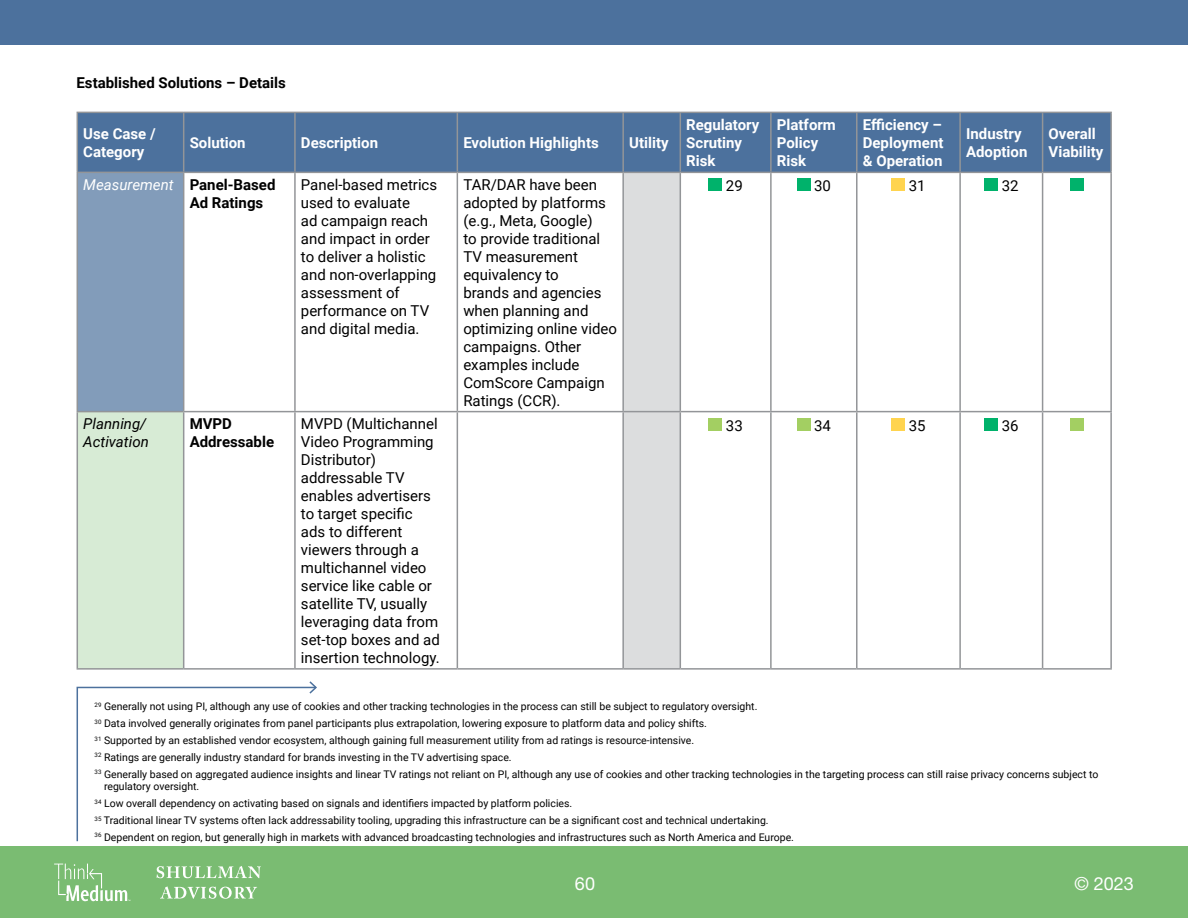
<style>
.page{position:relative;width:1188px;height:918px;background:#fff}
.page>*{position:absolute;margin:0;border:0;box-sizing:border-box;transform-origin:0 0}
.t1{font:18px "Helvetica Neue LT 55 Rm";color:#fff}
.t2{font:15px/18px "Roboto";color:#000}
.t3{font:700 15px/18px "Roboto";color:#fff}
.t4{font:700 15px/18px "Roboto";color:#000}
.t5{font:italic 15px/18px "Roboto";color:#000}
.t6{font:10.5px/16.8px "Roboto";color:#000}
.s1{font-weight:400;font-style:italic;color:#fff}
</style>
<div class="page">
<div style="left:0;top:0;width:1188px;height:45px;background:#4c719d"></div>
<div style="left:0;top:847px;width:1188px;height:71px;background:#7abc72"></div>
<img style="left:157px;top:866px;width:104px;height:12px">
<svg style="left:54px;top:863px;width:77px;height:38px"></svg>
<div style="left:78px;top:113px;width:1032px;height:59px;background:#4c719d"></div>
<div style="left:77px;top:172px;width:107px;height:240px;background:#829cba"></div>
<svg style="left:184px;top:173px;width:926px;height:495px"></svg>
<div style="left:624px;top:173px;width:56px;height:495px;background:#dcddde"></div>
<div style="left:77px;top:412px;width:107px;height:257px;background:#d7ebd5"></div>
<hr style="left:77px;top:112px;width:107px;height:1px;background:#939598">
<hr style="left:77px;top:113px;width:1px;height:59px;background:#939598">
<hr style="left:184px;top:112px;width:111px;height:1px;background:#939598">
<hr style="left:183px;top:113px;width:1px;height:59px;background:#939598">
<hr style="left:295px;top:112px;width:162px;height:1px;background:#939598">
<hr style="left:294px;top:113px;width:2px;height:59px;background:#939598">
<hr style="left:457px;top:112px;width:166px;height:1px;background:#939598">
<hr style="left:457px;top:113px;width:1px;height:59px;background:#939598">
<hr style="left:623px;top:112px;width:57px;height:1px;background:#939598">
<hr style="left:622px;top:113px;width:2px;height:59px;background:#939598">
<hr style="left:680px;top:112px;width:91px;height:1px;background:#939598">
<hr style="left:680px;top:113px;width:1px;height:59px;background:#939598">
<hr style="left:771px;top:112px;width:86px;height:1px;background:#939598">
<hr style="left:770px;top:113px;width:2px;height:59px;background:#939598">
<hr style="left:857px;top:112px;width:103px;height:1px;background:#939598">
<hr style="left:856px;top:113px;width:2px;height:59px;background:#939598">
<hr style="left:960px;top:112px;width:83px;height:1px;background:#939598">
<hr style="left:959px;top:113px;width:2px;height:59px;background:#939598">
<hr style="left:1043px;top:112px;width:69px;height:1px;background:#939598">
<hr style="left:1042px;top:113px;width:1px;height:59px;background:#939598">
<hr style="left:1110px;top:113px;width:2px;height:59px;background:#939598">
<hr style="left:77px;top:172px;width:107px;height:1px;background:#939598">
<hr style="left:77px;top:173px;width:1px;height:238px;background:#939598">
<hr style="left:184px;top:172px;width:111px;height:1px;background:#939598">
<hr style="left:183px;top:173px;width:1px;height:238px;background:#939598">
<hr style="left:295px;top:172px;width:162px;height:1px;background:#939598">
<hr style="left:294px;top:173px;width:2px;height:238px;background:#939598">
<hr style="left:457px;top:172px;width:166px;height:1px;background:#939598">
<hr style="left:457px;top:173px;width:1px;height:238px;background:#939598">
<hr style="left:623px;top:172px;width:57px;height:1px;background:#939598">
<hr style="left:622px;top:173px;width:2px;height:238px;background:#939598">
<hr style="left:680px;top:172px;width:91px;height:1px;background:#939598">
<hr style="left:680px;top:173px;width:1px;height:238px;background:#939598">
<hr style="left:771px;top:172px;width:86px;height:1px;background:#939598">
<hr style="left:770px;top:173px;width:2px;height:238px;background:#939598">
<hr style="left:857px;top:172px;width:103px;height:1px;background:#939598">
<hr style="left:856px;top:173px;width:2px;height:238px;background:#939598">
<hr style="left:960px;top:172px;width:83px;height:1px;background:#939598">
<hr style="left:959px;top:173px;width:2px;height:238px;background:#939598">
<hr style="left:1043px;top:172px;width:69px;height:1px;background:#939598">
<hr style="left:1042px;top:173px;width:1px;height:238px;background:#939598">
<hr style="left:1110px;top:173px;width:2px;height:238px;background:#939598">
<hr style="left:77px;top:411px;width:107px;height:1px;background:#939598">
<hr style="left:77px;top:412px;width:1px;height:256px;background:#939598">
<hr style="left:184px;top:411px;width:111px;height:1px;background:#939598">
<hr style="left:183px;top:412px;width:1px;height:256px;background:#939598">
<hr style="left:295px;top:411px;width:162px;height:1px;background:#939598">
<hr style="left:294px;top:412px;width:2px;height:256px;background:#939598">
<hr style="left:457px;top:411px;width:166px;height:1px;background:#939598">
<hr style="left:457px;top:412px;width:1px;height:256px;background:#939598">
<hr style="left:623px;top:411px;width:57px;height:1px;background:#939598">
<hr style="left:622px;top:412px;width:2px;height:256px;background:#939598">
<hr style="left:680px;top:411px;width:91px;height:1px;background:#939598">
<hr style="left:680px;top:412px;width:1px;height:256px;background:#939598">
<hr style="left:771px;top:411px;width:86px;height:1px;background:#939598">
<hr style="left:770px;top:412px;width:2px;height:256px;background:#939598">
<hr style="left:857px;top:411px;width:103px;height:1px;background:#939598">
<hr style="left:856px;top:412px;width:2px;height:256px;background:#939598">
<hr style="left:960px;top:411px;width:83px;height:1px;background:#939598">
<hr style="left:959px;top:412px;width:2px;height:256px;background:#939598">
<hr style="left:1043px;top:411px;width:69px;height:1px;background:#939598">
<hr style="left:1042px;top:412px;width:1px;height:256px;background:#939598">
<hr style="left:1110px;top:412px;width:2px;height:256px;background:#939598">
<hr style="left:77px;top:668px;width:107px;height:2px;background:#939598">
<hr style="left:184px;top:668px;width:111px;height:2px;background:#939598">
<hr style="left:295px;top:668px;width:162px;height:2px;background:#939598">
<hr style="left:457px;top:668px;width:166px;height:2px;background:#939598">
<hr style="left:623px;top:668px;width:57px;height:2px;background:#939598">
<hr style="left:680px;top:668px;width:91px;height:2px;background:#939598">
<hr style="left:771px;top:668px;width:86px;height:2px;background:#939598">
<hr style="left:857px;top:668px;width:103px;height:2px;background:#939598">
<hr style="left:960px;top:668px;width:83px;height:2px;background:#939598">
<hr style="left:1043px;top:668px;width:69px;height:2px;background:#939598">
<div style="left:708px;top:178px;width:14px;height:13px;background:#00b26b"></div>
<div style="left:797px;top:178px;width:13px;height:13px;background:#00b26b"></div>
<div style="left:891px;top:178px;width:14px;height:13px;background:#ffd44f"></div>
<div style="left:984px;top:178px;width:14px;height:13px;background:#00b26b"></div>
<div style="left:1070px;top:178px;width:14px;height:13px;background:#00b26b"></div>
<div style="left:708px;top:418px;width:14px;height:13px;background:#a3cf62"></div>
<div style="left:797px;top:418px;width:13px;height:13px;background:#a3cf62"></div>
<div style="left:891px;top:418px;width:14px;height:13px;background:#ffd44f"></div>
<div style="left:984px;top:418px;width:14px;height:13px;background:#00b26b"></div>
<div style="left:1070px;top:418px;width:14px;height:13px;background:#a3cf62"></div>
<svg style="left:76px;top:681px;width:241px;height:161px"></svg>
<h2 class="t4" style="left:77px;top:73px;width:211px">Established Solutions – Details</h2>
<h2 class="t3" style="left:83px;top:124px;width:74px">Use Case /<br>Category</h2>
<h2 class="t3" style="left:190px;top:133px;width:57px">Solution</h2>
<h2 class="t3" style="left:301px;top:133px;width:79px">Description</h2>
<h2 class="t3" style="left:463px;top:133px;width:137px">Evolution Highlights</h2>
<h2 class="t3" style="left:629px;top:133px;width:41px">Utility</h2>
<h2 class="t3" style="left:686px;top:115px;width:75px">Regulatory<br>Scrutiny<br>Risk</h2>
<h2 class="t3" style="left:777px;top:115px;width:61px">Platform<br>Policy<br>Risk</h2>
<h2 class="t3" style="left:863px;top:115px;width:82px;text-align:justify">Efficiency – Deployment &amp; Operation</h2>
<h2 class="t3" style="left:966px;top:124px;width:63px">Industry<br>Adoption</h2>
<h2 class="t3" style="left:1049px;top:124px;width:56px">Overall<br>Viability</h2>
<h2 class="t4" style="left:190px;top:175px;width:87px;text-indent:-106px"><span class="s1">Measurement</span> Panel-Based<br>Ad Ratings</h2>
<h2 class="t2" style="left:301px;top:175px;width:138px">Panel-based metrics used to evaluate<br>ad campaign reach and impact in order to deliver a holistic and non-overlapping assessment of performance on TV and digital media.</h2>
<p class="t2" style="left:463px;top:175px;width:155px">TAR/DAR have been adopted by platforms (e.g., Meta, Google)<br>to provide traditional<br>TV measurement equivalency to<br>brands and agencies when planning and optimizing online video campaigns. Other examples include<br>ComScore Campaign<br>Ratings (CCR).</p>
<h2 class="t2" style="left:726px;top:176px;width:18px">29</h2>
<h2 class="t2" style="left:814px;top:176px;width:18px">30</h2>
<h2 class="t2" style="left:909px;top:176px;width:18px">31</h2>
<h2 class="t2" style="left:1002px;top:176px;width:18px">32</h2>
<h2 class="t5" style="left:83px;top:414px;width:67px">Planning/<br>Activation</h2>
<h2 class="t4" style="left:190px;top:414px;width:86px">MVPD<br>Addressable</h2>
<p class="t2" style="left:301px;top:414px;width:140px">MVPD (Multichannel<br>Video Programming<br>Distributor) addressable TV enables advertisers to target specific ads to different viewers through a multichannel video service like cable or satellite TV, usually leveraging data from set-top boxes and ad insertion technology.</p>
<h2 class="t2" style="left:726px;top:416px;width:18px">33</h2>
<h2 class="t2" style="left:814px;top:416px;width:18px">34</h2>
<h2 class="t2" style="left:909px;top:416px;width:18px">35</h2>
<h2 class="t2" style="left:1002px;top:416px;width:18px">36</h2>
<p class="t6" style="left:95px;top:698px;width:1005px"><sup>29</sup> Generally not using PI, although any use of cookies and other tracking technologies in the process can still be subject to regulatory oversight.<br><sup>30</sup> Data involved generally originates from panel participants plus extrapolation, lowering exposure to platform data and policy shifts.<br><sup>31</sup> Supported by an established vendor ecosystem, although gaining full measurement utility from ad ratings is resource-intensive.<br><sup>32</sup> Ratings are generally industry standard for brands investing in the TV advertising space.<br><sup>33</sup> Generally based on aggregated audience insights and linear TV ratings not reliant on PI, although any use of cookies and other tracking technologies in the targeting process can still raise privacy concerns subject to</p>
<p class="t6" style="left:95px;top:778px;width:701px;text-indent:9px">regulatory oversight.<br><sup>34</sup> Low overall dependency on activating based on signals and identifiers impacted by platform policies.<br><sup>35</sup> Traditional linear TV systems often lack addressability tooling, upgrading this infrastructure can be a significant cost and technical undertaking.<br><sup>36</sup> Dependent on region, but generally high in markets with advanced broadcasting technologies and infrastructures such as North America and Europe.</p>
<h1 class="t1" style="left:575px;top:872px;width:22px">60</h1>
<h1 class="t1" style="left:1075px;top:872px;width:61px">© 2023</h1>
</div>
